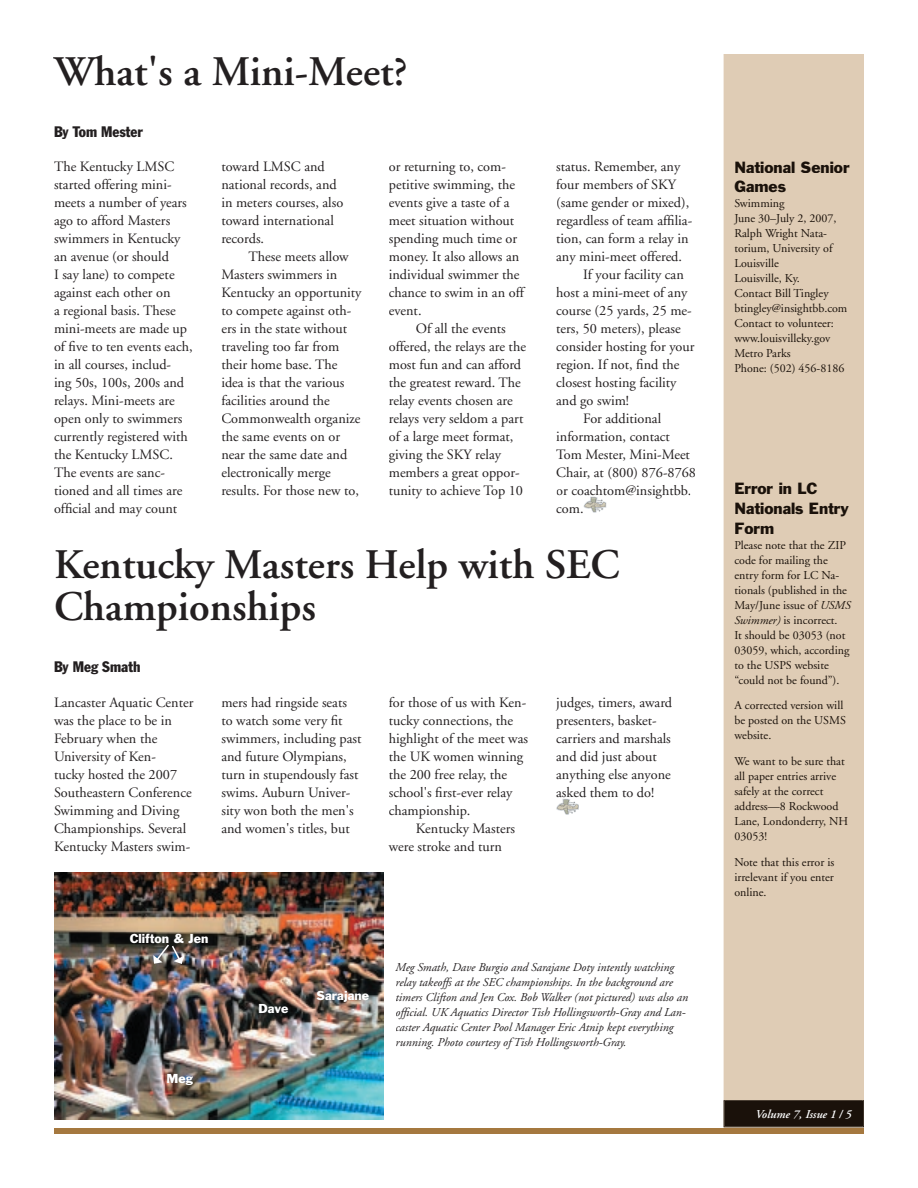
<style>
.page{position:relative;width:918px;height:1188px;background:#fff}
.page>*{position:absolute;margin:0;border:0;box-sizing:border-box;transform-origin:0 0}
.t1{font:600 42px/42px "Adobe Garamond";color:#231f20}
.t2{font:15px/19.6px "Franklin Gothic";color:#1a110a}
.t3{font:condensed 15px "Franklin Gothic";color:#231f20}
.t4{font:14.25px/18px "Adobe Garamond";color:#231f20}
.t5{font:12px/15px "Adobe Garamond";color:#1a110a}
.t6{font:italic 12px/15px "Adobe Garamond";color:#231f20}
.t7{font:12px "Franklin Gothic";color:#fff}
.t8{font:italic 600 12px "Adobe Garamond";color:#fff}
.s1{font-style:italic}
</style>
<div class="page">
<div style="left:724px;top:54px;width:140px;height:1074px;background:#dfccb5"></div>
<div style="left:54px;top:1128px;width:810px;height:6px;background:#a5783f"></div>
<svg style="left:724px;top:1100px;width:140px;height:27px;background:#1e140d"></svg>
<div style="left:735px;top:161px;width:115px;height:12px;background:#dfccb5"></div>
<div style="left:735px;top:181px;width:51px;height:11px;background:#dfccb5"></div>
<div style="left:735px;top:199px;width:50px;height:11px;background:#dfccb5"></div>
<div style="left:734px;top:214px;width:102px;height:11px;background:#dfccb5"></div>
<div style="left:735px;top:229px;width:92px;height:11px;background:#dfccb5"></div>
<div style="left:735px;top:244px;width:99px;height:11px;background:#dfccb5"></div>
<div style="left:735px;top:259px;width:44px;height:8px;background:#dfccb5"></div>
<div style="left:735px;top:274px;width:64px;height:11px;background:#dfccb5"></div>
<div style="left:735px;top:289px;width:97px;height:11px;background:#dfccb5"></div>
<div style="left:735px;top:304px;width:112px;height:11px;background:#dfccb5"></div>
<div style="left:735px;top:319px;width:98px;height:8px;background:#dfccb5"></div>
<div style="left:734px;top:334px;width:102px;height:11px;background:#dfccb5"></div>
<div style="left:735px;top:349px;width:55px;height:8px;background:#dfccb5"></div>
<div style="left:735px;top:364px;width:109px;height:10px;background:#dfccb5"></div>
<svg style="left:584px;top:497px;width:23px;height:16px"></svg>
<img style="left:54px;top:872px;width:330px;height:247px">
<svg style="left:556px;top:799px;width:23px;height:16px"></svg>
<svg style="left:153px;top:943px;width:31px;height:21px"></svg>
<div style="left:735px;top:483px;width:82px;height:11px;background:#dfccb5"></div>
<div style="left:735px;top:503px;width:114px;height:13px;background:#dfccb5"></div>
<div style="left:735px;top:522px;width:39px;height:12px;background:#dfccb5"></div>
<div style="left:735px;top:540px;width:111px;height:9px;background:#dfccb5"></div>
<div style="left:735px;top:555px;width:93px;height:12px;background:#dfccb5"></div>
<div style="left:735px;top:570px;width:104px;height:12px;background:#dfccb5"></div>
<div style="left:735px;top:585px;width:112px;height:12px;background:#dfccb5"></div>
<div style="left:735px;top:600px;width:84px;height:12px;background:#dfccb5"></div>
<div style="left:822px;top:600px;width:29px;height:9px;background:#dfccb5"></div>
<div style="left:735px;top:615px;width:46px;height:10px;background:#dfccb5"></div>
<div style="left:784px;top:616px;width:54px;height:8px;background:#dfccb5"></div>
<div style="left:735px;top:630px;width:110px;height:10px;background:#dfccb5"></div>
<div style="left:735px;top:645px;width:115px;height:12px;background:#dfccb5"></div>
<div style="left:735px;top:660px;width:94px;height:9px;background:#dfccb5"></div>
<div style="left:735px;top:675px;width:104px;height:10px;background:#dfccb5"></div>
<div style="left:734px;top:701px;width:109px;height:9px;background:#dfccb5"></div>
<div style="left:735px;top:716px;width:111px;height:11px;background:#dfccb5"></div>
<div style="left:734px;top:731px;width:37px;height:9px;background:#dfccb5"></div>
<div style="left:734px;top:757px;width:111px;height:8px;background:#dfccb5"></div>
<div style="left:735px;top:772px;width:101px;height:11px;background:#dfccb5"></div>
<div style="left:735px;top:787px;width:88px;height:11px;background:#dfccb5"></div>
<div style="left:735px;top:802px;width:104px;height:8px;background:#dfccb5"></div>
<div style="left:735px;top:817px;width:113px;height:11px;background:#dfccb5"></div>
<div style="left:735px;top:832px;width:31px;height:9px;background:#dfccb5"></div>
<div style="left:735px;top:857px;width:99px;height:9px;background:#dfccb5"></div>
<div style="left:735px;top:872px;width:99px;height:12px;background:#dfccb5"></div>
<div style="left:735px;top:887px;width:31px;height:9px;background:#dfccb5"></div>
<h1 class="t1" style="left:54px;top:51px;width:355px">What's a Mini-Meet?</h1>
<p class="t3" style="left:54px;top:122px;width:90px">By Tom Mester</p>
<p class="t4" style="left:556px;top:158px;width:126px">status. Remember, any</p>
<p class="t4" style="left:556px;top:176px;width:121px">four members of SKY</p>
<p class="t4" style="left:556px;top:194px;width:135px">(same gender or mixed),</p>
<p class="t4" style="left:556px;top:212px;width:138px">regardless of team affilia-</p>
<p class="t4" style="left:556px;top:230px;width:134px">tion, can form a relay in</p>
<p class="t4" style="left:556px;top:248px;width:127px">any mini-meet offered.</p>
<p class="t4" style="left:583px;top:266px;width:102px">If your facility can</p>
<p class="t4" style="left:556px;top:284px;width:133px">host a mini-meet of any</p>
<p class="t4" style="left:556px;top:302px;width:137px">course (25 yards, 25 me-</p>
<p class="t4" style="left:556px;top:320px;width:126px">ters, 50 meters), please</p>
<p class="t4" style="left:556px;top:338px;width:140px">consider hosting for your</p>
<p class="t4" style="left:556px;top:356px;width:125px">region. If not, find the</p>
<p class="t4" style="left:556px;top:374px;width:122px">closest hosting facility</p>
<p class="t4" style="left:556px;top:392px;width:74px">and go swim!</p>
<p class="t4" style="left:583px;top:410px;width:80px">For additional</p>
<p class="t4" style="left:556px;top:428px;width:115px">information, contact</p>
<p class="t4" style="left:556px;top:446px;width:135px">Tom Mester, Mini-Meet</p>
<p class="t4" style="left:556px;top:464px;width:141px">Chair, at (800) 876-8768</p>
<p class="t4" style="left:556px;top:482px;width:137px">or coachtom@insightbb.</p>
<p class="t4" style="left:556px;top:500px;width:29px">com.</p>
<h1 class="t1" style="left:54px;top:544px;width:567px">Kentucky Masters Help with SEC<br>Championships</h1>
<p class="t3" style="left:54px;top:657px;width:88px">By Meg Smath</p>
<p class="t4" style="left:54px;top:694px;width:141px">Lancaster Aquatic Center was the place to be in<br>February when the<br>University of Ken-<br>tucky hosted the 2007<br>Southeastern Conference<br>Swimming and Diving<br>Championships. Several<br>Kentucky Masters swim-</p>
<p class="t4" style="left:221px;top:694px;width:142px">mers had ringside seats to watch some very fit swimmers, including past and future Olympians, turn in stupendously fast swims. Auburn Univer&shy;sity won both the men's and women's titles, but</p>
<p class="t4" style="left:389px;top:694px;width:141px">for those of us with Ken&shy;tucky connections, the highlight of the meet was the UK women winning the 200 free relay, the school's first-ever relay championship.</p>
<p class="t4" style="left:54px;top:158px;width:140px">The Kentucky LMSC started offering mini&shy;meets a number of years ago to afford Masters swimmers in Kentucky an avenue (or should<br>I say lane) to compete against each other on<br>a regional basis. These mini-meets are made up of five to ten events each, in all courses, includ-<br>ing 50s, 100s, 200s and relays. Mini-meets are open only to swimmers currently registered with the Kentucky LMSC.<br>The events are sanc&shy;tioned and all times are official and may count</p>
<p class="t4" style="left:221px;top:158px;width:123px">toward LMSC and national records, and in meters courses, also toward international records.</p>
<p class="t4" style="left:221px;top:248px;width:142px;text-indent:27px">These meets allow<br>Masters swimmers in<br>Kentucky an opportunity to compete against oth&shy;ers in the state without traveling too far from their home base. The idea is that the various facilities around the<br>Commonwealth organize the same events on or near the same date and electronically merge results. For those new to,</p>
<p class="t4" style="left:389px;top:158px;width:137px">or returning to, com&shy;petitive swimming, the events give a taste of a meet situation without spending much time or money. It also allows an individual swimmer the chance to swim in an off event.</p>
<p class="t4" style="left:389px;top:320px;width:139px;text-indent:27px">Of all the events offered, the relays are the most fun and can afford the greatest reward. The relay events chosen are relays very seldom a part of a large meet format, giving the SKY relay members a great oppor&shy;tunity to achieve Top 10</p>
<p class="t4" style="left:556px;top:694px;width:117px">judges, timers, award presenters, basket&shy;carriers and marshals and did just about anything else anyone asked them to do!</p>
<p class="t4" style="left:389px;top:820px;width:128px;text-indent:27px">Kentucky Masters were stroke and turn</p>
<p class="t7" style="left:130px;top:931px;width:80px">Clifton &amp; Jen</p>
<p class="t7" style="left:167px;top:1070px;width:28px">Meg</p>
<p class="t7" style="left:258px;top:1000px;width:31px">Dave</p>
<p class="t7" style="left:317px;top:988px;width:54px">Sarajane</p>
<p class="t6" style="left:396px;top:960px;width:294px">Meg Smath, Dave Burgio and Sarajane Doty intently watching relay takeoffs at the SEC championships. In the background are timers Clifton and Jen Cox. Bob Walker (not pictured) was also an official. UK Aquatics Director Tish Hollingsworth-Gray and Lan&shy;caster Aquatic Center Pool Manager Eric Atnip kept everything running. Photo courtesy of Tish Hollingsworth-Gray.</p>
<p class="t2" style="left:734px;top:157px;width:117px">National Senior<br>Games</p>
<p class="t5" style="left:734px;top:196px;width:115px">Swimming<br>June 30–July 2, 2007,<br>Ralph Wright Nata&shy;torium, University of<br>Louisville<br>Louisville, Ky.<br>Contact Bill Tingley btingley@insightbb.com<br>Contact to volunteer: www.louisvilleky.gov<br>Metro Parks<br>Phone: (502) 456-8186</p>
<p class="t2" style="left:734px;top:479px;width:116px">Error in LC<br>Nationals Entry<br>Form</p>
<p class="t5" style="left:734px;top:538px;width:118px">Please note that the ZIP code for mailing the entry form for LC Na&shy;tionals (published in the<br>May/June issue of <span class="s1">USMS<br>Swimmer)</span> is incorrect.<br>It should be 03053 (not<br>03059, which, according to the USPS website “could not be found”).</p>
<p class="t5" style="left:734px;top:698px;width:113px">A corrected version will be posted on the USMS website.</p>
<p class="t5" style="left:734px;top:754px;width:115px">We want to be sure that all paper entries arrive safely at the correct address—8 Rockwood<br>Lane, Londonderry, NH<br>03053!</p>
<p class="t5" style="left:734px;top:855px;width:101px;text-align:justify">Note that this error is irrelevant if you enter online.</p>
<p class="t8" style="left:755px;top:1108px;width:98px">Volume 7, Issue 1 / 5</p>
</div>
